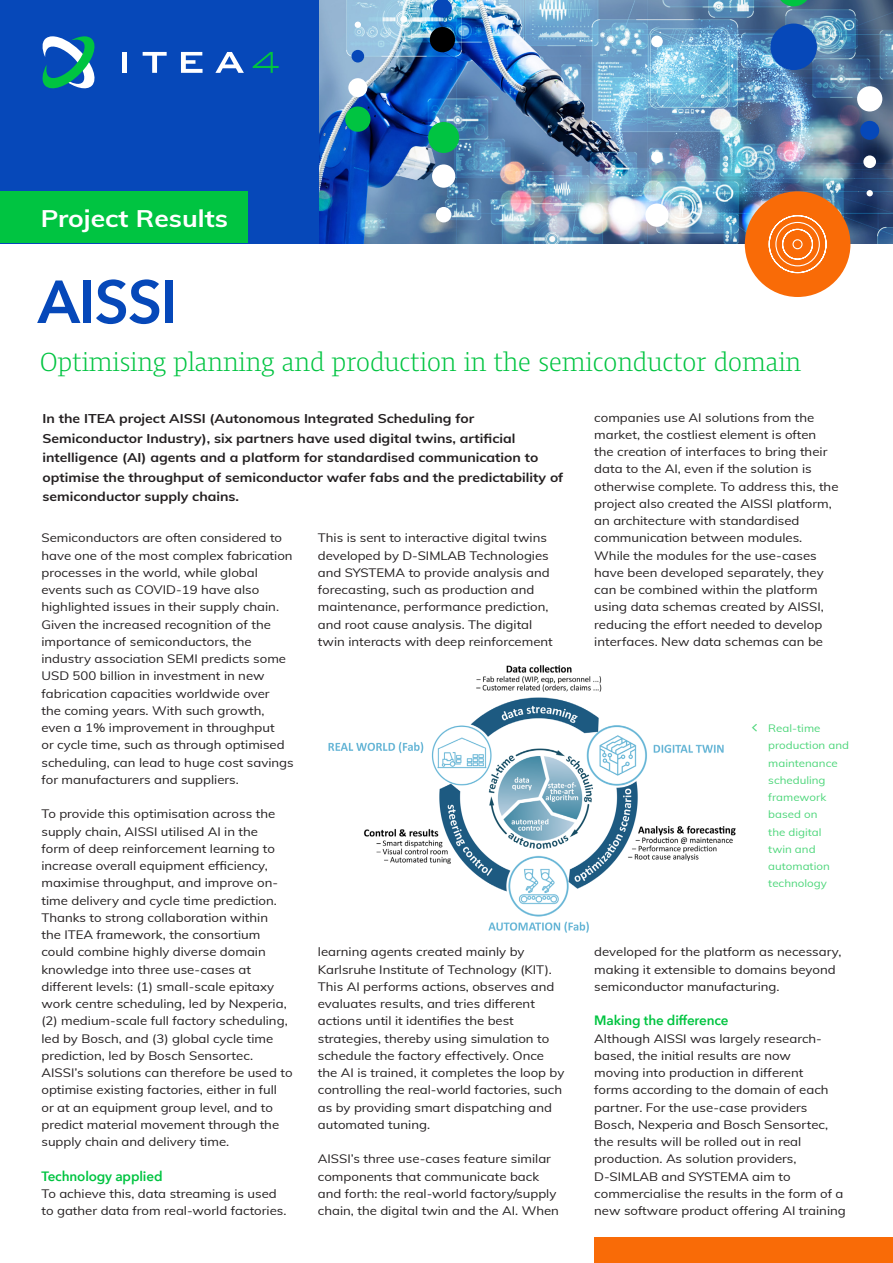
<style>
.page{position:relative;width:893px;height:1263px;background:#fff}
.page>*{position:absolute;margin:0;border:0;box-sizing:border-box;transform-origin:0 0}
.body___project_name{font:600 60px "Avenir Next";letter-spacing:-.02em;color:#0648b9}
.body___project_name_subtitle{font:300 27px "Harrison Serif Pro";color:#00c441}
.t1{font:700 24px "Muli";color:#fff;scale:1.1 1}
.body___heading{font:600 13.5px "Avenir Next";letter-spacing:-.01em;color:#00c441}
.body___leader{font:700 12.75px/19.5px "Muli";color:#231f20;scale:1.1 1}
.body{font:12px/17.2px "Muli";color:#231f20;scale:1.1 1}
.t2{font:10.5px/17.2px "Muli";color:#4dd67a;scale:1.1 1}
</style>
<div class="page">
<img style="left:328px;top:665px;width:408px;height:268px">
<img style="left:319px;top:0;width:574px;height:243px">
<svg style="left:355px;top:22px;width:6px;height:6px"></svg>
<div style="left:351px;top:50px;width:13px;height:13px;background:#0648b9;border-radius:50%"></div>
<div style="left:348px;top:78px;width:19px;height:19px;background:#fff;border-radius:50%"></div>
<div style="left:345px;top:106px;width:25px;height:26px;background:#00c441;border-radius:50%"></div>
<div style="left:428px;top:122px;width:31px;height:31px;background:#00c441;border-radius:50%"></div>
<div style="left:432px;top:164px;width:23px;height:24px;background:#fff;border-radius:50%"></div>
<div style="left:436px;top:207px;width:15px;height:15px;background:#fff;border-radius:50%"></div>
<div style="left:866px;top:190px;width:7px;height:6px;background:#fff;border-radius:50%"></div>
<div style="left:863px;top:155px;width:13px;height:13px;background:#fff;border-radius:50%"></div>
<div style="left:860px;top:121px;width:19px;height:19px;background:#0648b9;border-radius:50%"></div>
<div style="left:857px;top:86px;width:25px;height:25px;background:#fff;border-radius:50%"></div>
<div style="left:651px;top:36px;width:12px;height:11px;background:#fff;border-radius:50%"></div>
<div style="left:651px;top:151px;width:12px;height:12px;background:#fff;border-radius:50%"></div>
<div style="left:645px;top:204px;width:24px;height:23px;background:#fff;border-radius:50%"></div>
<div style="left:430px;top:27px;width:25px;height:25px;background:#000;border-radius:50%"></div>
<svg style="left:433px;top:0;width:19px;height:18px"></svg>
<svg style="left:776px;top:0;width:35px;height:6px"></svg>
<div style="left:770px;top:24px;width:47px;height:46px;background:#0648b9;border-radius:50%"></div>
<div style="left:745px;top:191px;width:105px;height:106px;background:#f96b07;border-radius:50%"></div>
<div style="left:594px;top:1237px;width:299px;height:26px;background:#f96b07"></div>
<svg style="left:768px;top:215px;width:59px;height:59px"></svg>
<div style="left:0;top:0;width:319px;height:243px;background:#0648b9"></div>
<div style="left:0;top:191px;width:247px;height:52px;background:#00c441"></div>
<svg style="left:43px;top:36px;width:52px;height:52px"></svg>
<hr style="left:122px;top:52px;width:4px;height:21px;background:#fff">
<svg style="left:143px;top:52px;width:24px;height:21px"></svg>
<svg style="left:215px;top:52px;width:29px;height:21px"></svg>
<svg style="left:181px;top:52px;width:22px;height:21px"></svg>
<svg style="left:253px;top:52px;width:26px;height:21px"></svg>
<h3 class="t1" style="left:41px;top:200px;width:172px">Project Results</h3>
<p class="body___project_name" style="left:38px;top:251px;width:142px">AISSI</p>
<p class="body___project_name_subtitle" style="left:40px;top:342px;width:763px">Optimising planning and production in the semiconductor domain</p>
<p class="body___leader" style="left:43px;top:408px;width:475px">In the ITEA project AISSI (Autonomous Integrated Scheduling for Semiconductor Industry), six partners have used digital twins, artificial intelligence (AI) agents and a platform for standardised communication to optimise the throughput of semiconductor wafer fabs and the predictability of semiconductor supply chains.</p>
<p class="body" style="left:594px;top:408px;width:224px">companies use AI solutions from the market, the costliest element is often the creation of interfaces to bring their data to the AI, even if the solution is otherwise complete. To address this, the project also created the AISSI platform, an architecture with standardised communication between modules.<br>While the modules for the use-cases have been developed separately, they can be combined within the platform using data schemas created by AISSI, reducing the effort needed to develop interfaces. New data schemas can be</p>
<p class="body" style="left:41px;top:529px;width:231px">Semiconductors are often considered to have one of the most complex fabrication processes in the world, while global events such as COVID-19 have also highlighted issues in their supply chain.<br>Given the increased recognition of the importance of semiconductors, the industry association SEMI predicts some USD 500 billion in investment in new fabrication capacities worldwide over<br>the coming years. With such growth, even a 1% improvement in throughput<br>or cycle time, such as through optimised scheduling, can lead to huge cost savings for manufacturers and suppliers.</p>
<p class="body" style="left:41px;top:805px;width:230px">To provide this optimisation across the supply chain, AISSI utilised AI in the<br>form of deep reinforcement learning to increase overall equipment efficiency, maximise throughput, and improve on&shy;time delivery and cycle time prediction.<br>Thanks to strong collaboration within<br>the ITEA framework, the consortium could combine highly diverse domain knowledge into three use-cases at different levels: (1) small-scale epitaxy work centre scheduling, led by Nexperia, (2) medium-scale full factory scheduling, led by Bosch, and (3) global cycle time prediction, led by Bosch Sensortec.<br>AISSI’s solutions can therefore be used to optimise existing factories, either in full<br>or at an equipment group level, and to predict material movement through the supply chain and delivery time.</p>
<p class="body___heading" style="left:41px;top:1164px;width:123px">Technology applied</p>
<p class="body" style="left:41px;top:1184px;width:224px">To achieve this, data streaming is used to gather data from real-world factories.</p>
<p class="body" style="left:318px;top:529px;width:215px">This is sent to interactive digital twins developed by D-SIMLAB Technologies and SYSTEMA to provide analysis and forecasting, such as production and maintenance, performance prediction, and root cause analysis. The digital twin interacts with deep reinforcement</p>
<p class="t2" style="left:768px;top:719px;width:75px">Real-time production and maintenance scheduling framework based on<br>the digital<br>twin and automation technology</p>
<p class="body" style="left:594px;top:943px;width:226px">developed for the platform as necessary, making it extensible to domains beyond semiconductor manufacturing.</p>
<p class="body___heading" style="left:594px;top:1009px;width:136px">Making the difference</p>
<p class="body" style="left:594px;top:1029px;width:230px">Although AISSI was largely research&shy;based, the initial results are now<br>moving into production in different<br>forms according to the domain of each partner. For the use-case providers Bosch, Nexperia and Bosch Sensortec, the results will be rolled out in real production. As solution providers, D-SIMLAB and SYSTEMA aim to commercialise the results in the form of a new software product offering AI training</p>
<p class="body" style="left:318px;top:943px;width:226px">learning agents created mainly by Karlsruhe Institute of Technology (KIT).<br>This AI performs actions, observes and evaluates results, and tries different actions until it identifies the best strategies, thereby using simulation to schedule the factory effectively. Once the AI is trained, it completes the loop by controlling the real-world factories, such as by providing smart dispatching and automated tuning.</p>
<p class="body" style="left:318px;top:1150px;width:221px">AISSI’s three use-cases feature similar components that communicate back and forth: the real-world factory/supply chain, the digital twin and the AI. When</p>
</div>
